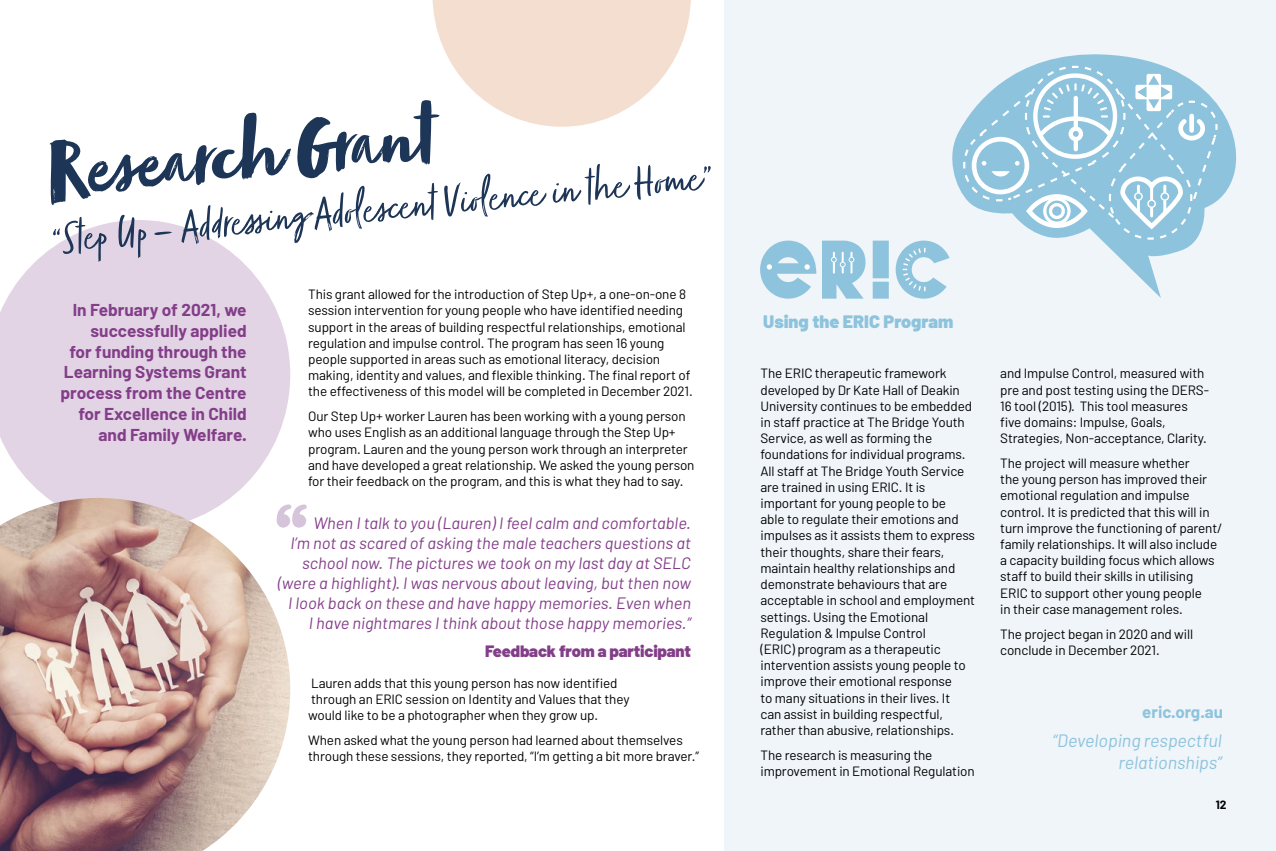
<style>
.page{position:relative;width:1276px;height:851px;background:#fff}
.page>*{position:absolute;margin:0;border:0;box-sizing:border-box;transform-origin:0 0}
.t1{font:88.8px "Zooja Pro";color:#1d3557}
.t2{font:48px "Zooja Light Pro";color:#1d3557}
.t3{font:italic 18px/21.6px "Barlow";color:#8dc3dd;text-align:right}
.t4{font:900 18px "Barlow";color:#8dc3dd}
.t5{font:700 17.25px/20.7px "Barlow";color:#833e89;text-align:right}
.t6{font:700 16.95px "Barlow";color:#8dc3dd}
.t7{font:italic 16.5px/19.8px "Barlow";color:#833e89;text-align:right}
.t8{font:900 16.5px "Barlow";letter-spacing:-.01em;color:#833e89}
.t9{font:13.5px/16.2px "Barlow";letter-spacing:-.01em;color:#000}
.t10{font:700 12px "Barlow";color:#000}
</style>
<div class="page">
<div style="left:724px;top:0;width:552px;height:850px;background:#eff5f9"></div>
<svg style="left:0;top:220px;width:290px;height:278px;background:#e7dae8"></svg>
<svg style="left:949px;top:54px;width:288px;height:244px"></svg>
<svg style="left:962px;top:65px;width:256px;height:176px"></svg>
<svg style="left:872px;top:240px;width:17px;height:58px"></svg>
<svg style="left:760px;top:240px;width:56px;height:58px"></svg>
<svg style="left:895px;top:240px;width:54px;height:58px"></svg>
<svg style="left:822px;top:240px;width:43px;height:58px"></svg>
<img style="left:0;top:498px;width:290px;height:352px">
<svg style="left:432px;top:0;width:259px;height:127px"></svg>
<svg style="left:277px;top:504px;width:30px;height:23px"></svg>
<div style="left:293px;top:514px;width:13px;height:13px;background:#d6c4da;border-radius:50%"></div>
<div style="left:277px;top:514px;width:13px;height:13px;background:#d6c4da;border-radius:50%"></div>
<h1 class="t1" style="left:43px;top:118px;width:387px;rotate:-5deg">Research Grant</h1>
<h2 class="t2" style="left:51px;top:215px;width:661px;rotate:-6deg">“Step Up – Address ing Adolescent Violence in the Home”</h2>
<p class="t9" style="left:308px;top:286px;width:386px">This grant allowed for the introduction of Step Up+, a one-on-one 8 session intervention for young people who have identified needing support in the areas of building respectful relationships, emotional regulation and impulse control. The program has seen 16 young people supported in areas such as emotional literacy, decision making, identity and values, and flexible thinking. The final report of the effectiveness of this model will be completed in December 2021.</p>
<p class="t9" style="left:308px;top:408px;width:388px">Our Step Up+ worker Lauren has been working with a young person who uses English as an additional language through the Step Up+ program. Lauren and the young person work through an interpreter and have developed a great relationship. We asked the young person for their feedback on the program, and this is what they had to say.</p>
<p class="t5" style="left:61px;top:299px;width:188px">In February of 2021, we successfully applied<br>for funding through the<br>Learning Systems Grant process from the Centre for Excellence in Child and Family Welfare.</p>
<p class="t7" style="left:278px;top:513px;width:415px">When I talk to you (Lauren) I feel calm and comfortable.<br>I’m not as scared of asking the male teachers questions at school now. The pictures we took on my last day at SELC (were a highlight). I was nervous about leaving, but then now I look back on these and have happy memories. Even when<br>I have nightmares I think about those happy memories.”</p>
<p class="t8" style="left:485px;top:640px;width:207px">Feedback from a participant</p>
<p class="t9" style="left:308px;top:674px;width:323px">Lauren adds that this young person has now identified through an ERIC session on Identity and Values that they would like to be a photographer when they grow up.</p>
<p class="t9" style="left:308px;top:731px;width:392px">When asked what the young person had learned about themselves through these sessions, they reported, “I’m getting a bit more braver.”</p>
<h3 class="t4" style="left:763px;top:310px;width:192px">Using the ERIC Program</h3>
<p class="t9" style="left:760px;top:365px;width:216px">The ERIC therapeutic framework developed by Dr Kate Hall of Deakin University continues to be embedded in staff practice at The Bridge Youth Service, as well as forming the foundations for individual programs.<br>All staff at The Bridge Youth Service are trained in using ERIC. It is important for young people to be<br>able to regulate their emotions and impulses as it assists them to express their thoughts, share their fears, maintain healthy relationships and demonstrate behaviours that are acceptable in school and employment settings. Using the Emotional Regulation &amp; Impulse Control<br>(ERIC) program as a therapeutic intervention assists young people to improve their emotional response<br>to many situations in their lives. It<br>can assist in building respectful, rather than abusive, relationships.</p>
<p class="t9" style="left:760px;top:746px;width:216px">The research is measuring the improvement in Emotional Regulation</p>
<p class="t9" style="left:1000px;top:365px;width:210px">and Impulse Control, measured with pre and post testing using the DERS-16 tool (2015). This tool measures five domains: Impulse, Goals, Strategies, Non-acceptance, Clarity.</p>
<p class="t9" style="left:1000px;top:454px;width:223px">The project will measure whether<br>the young person has improved their emotional regulation and impulse control. It is predicted that this will in turn improve the functioning of parent/ family relationships. It will also include a capacity building focus which allows staff to build their skills in utilising ERIC to support other young people<br>in their case management roles.</p>
<p class="t9" style="left:1000px;top:625px;width:194px">The project began in 2020 and will conclude in December 2021.</p>
<p class="t6" style="left:1142px;top:701px;width:82px">eric.org.au</p>
<h3 class="t3" style="left:1052px;top:729px;width:171px">“Developing respectful relationships”</h3>
<p class="t10" style="left:1215px;top:797px;width:12px">12</p>
</div>
